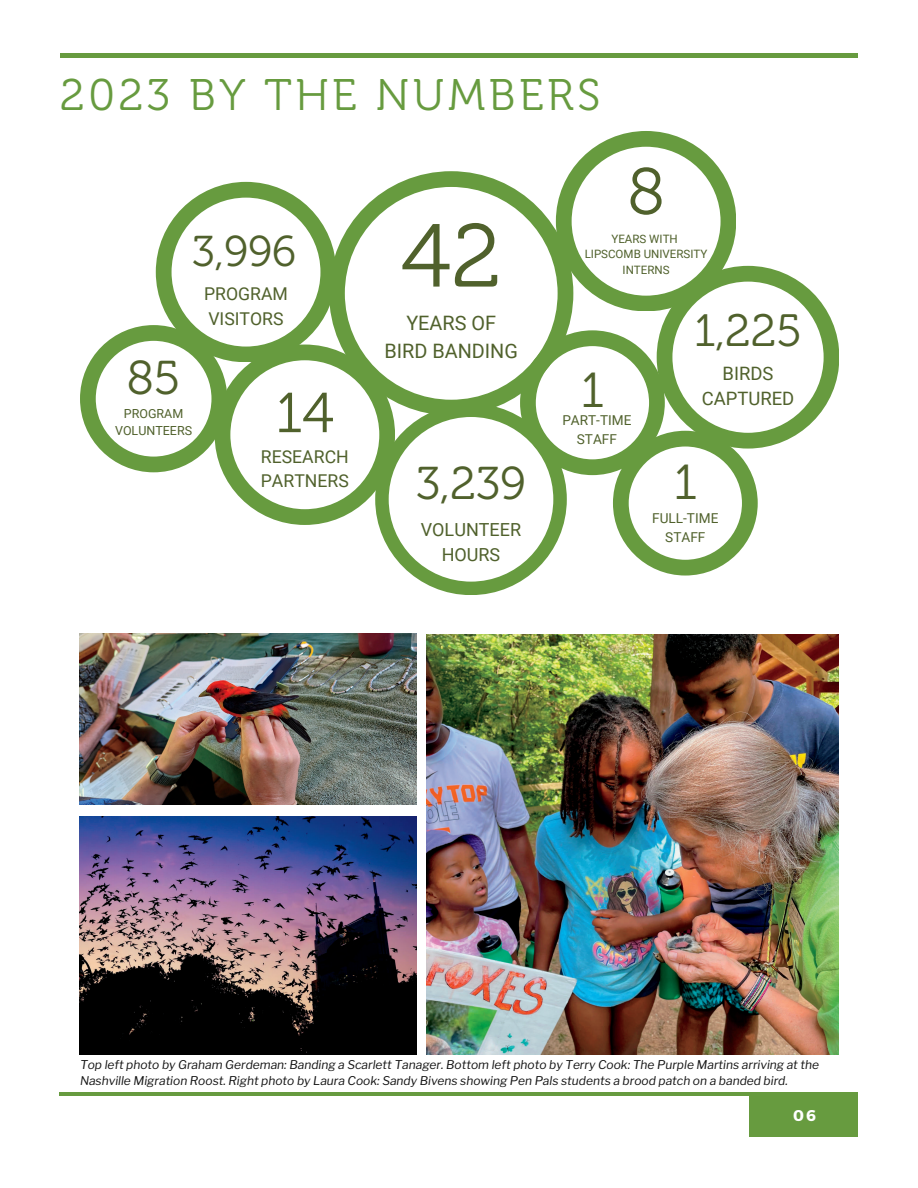
<style>
.page{position:relative;width:918px;height:1188px;background:#fff}
.page>*{position:absolute;margin:0;border:0;box-sizing:border-box;transform-origin:0 0}
.t1{font:88.95px "Museo 300";color:#50612c}
.t2{font:65.4px "Museo 300";color:#50612c}
.t3{font:56.1px "Museo 300";color:#50612c}
.t4{font:49.05px "Museo 300";color:#50612c}
.t5{font:47.4px "Museo 300";color:#50612c}
.t6{font:45.9px "Museo 300";color:#50612c}
.t7{font:45.15px "Museo 300";color:#50612c}
.t8{font:44.1px "Museo 300";letter-spacing:.08em;color:#679b3f}
.t9{font:43.05px "Museo 300";color:#50612c}
.t10{font:19.8px/27.6px "Roboto";color:#50612c;text-align:center}
.t11{font:18.45px/24.8px "Roboto";color:#50612c;text-align:center}
.t12{font:18px/24.8px "Roboto";color:#50612c;text-align:center}
.t13{font:17.7px/24.6px "Roboto";color:#50612c}
.t14{font:700 15.6px "Montserrat";color:#fff}
.t15{font:13.65px/18.8px "Roboto";color:#50612c;text-align:center}
.t16{font:12.45px/16.8px "Roboto";color:#50612c;text-align:center}
.t17{font:italic 12px/16px "Libre Franklin";color:#141414}
.t18{font:11.55px/15.5px "Roboto";color:#50612c;text-align:center}
</style>
<div class="page">
<img style="left:80px;top:633px;width:336px;height:171px">
<img style="left:427px;top:634px;width:411px;height:420px">
<img style="left:80px;top:816px;width:336px;height:239px">
<hr style="left:60px;top:54px;width:798px;height:3px;background:#679b3f">
<div style="left:750px;top:1093px;width:108px;height:43px;background:#679b3f"></div>
<hr style="left:60px;top:1093px;width:798px;height:3px;background:#679b3f">
<svg style="left:80px;top:131px;width:759px;height:464px"></svg>
<p class="t8" style="left:60px;top:68px;width:542px">2023 BY THE NUMBERS</p>
<h4 class="t2" style="left:627px;top:153px;width:39px">8</h4>
<h2 class="t9" style="left:192px;top:226px;width:106px">3,996</h2>
<p class="t13" style="left:204px;top:282px;width:85px">PROGRAM<br>VISITORS</p>
<p class="t5" style="left:127px;top:350px;width:55px">85</p>
<h2 class="t16" style="left:115px;top:406px;width:78px">PROGRAM<br>VOLUNTEERS</h2>
<h1 class="t3" style="left:276px;top:379px;width:60px">14</h1>
<h1 class="t13" style="left:261px;top:444px;width:89px">RESEARCH<br>PARTNERS</h1>
<h1 class="t1" style="left:401px;top:203px;width:102px">42</h1>
<h3 class="t10" style="left:384px;top:310px;width:135px">YEARS OF<br>BIRD BANDING</h3>
<p class="t6" style="left:416px;top:456px;width:111px">3,239</p>
<h4 class="t12" style="left:421px;top:518px;width:102px">VOLUNTEER<br>HOURS</h4>
<p class="t18" style="left:585px;top:231px;width:124px">YEARS WITH<br>LIPSCOMB UNIVERSITY<br>INTERNS</p>
<h2 class="t7" style="left:694px;top:304px;width:109px">1,225</h2>
<h3 class="t4" style="left:581px;top:361px;width:25px">1</h3>
<h1 class="t11" style="left:702px;top:362px;width:94px">BIRDS<br>CAPTURED</h1>
<p class="t15" style="left:562px;top:411px;width:71px">PART-TIME<br>STAFF</p>
<h4 class="t4" style="left:674px;top:453px;width:25px">1</h4>
<p class="t15" style="left:652px;top:509px;width:68px">FULL-TIME<br>STAFF</p>
<p class="t17" style="left:80px;top:1057px;width:741px">Top left photo by Graham Gerdeman: Banding a Scarlett Tanager. Bottom left photo by Terry Cook: The Purple Martins arriving at the<br>Nashville Migration Roost. Right photo by Laura Cook: Sandy Bivens showing Pen Pals students a brood patch on a banded bird.</p>
<h5 class="t14" style="left:793px;top:1106px;width:24px">06</h5>
</div>
